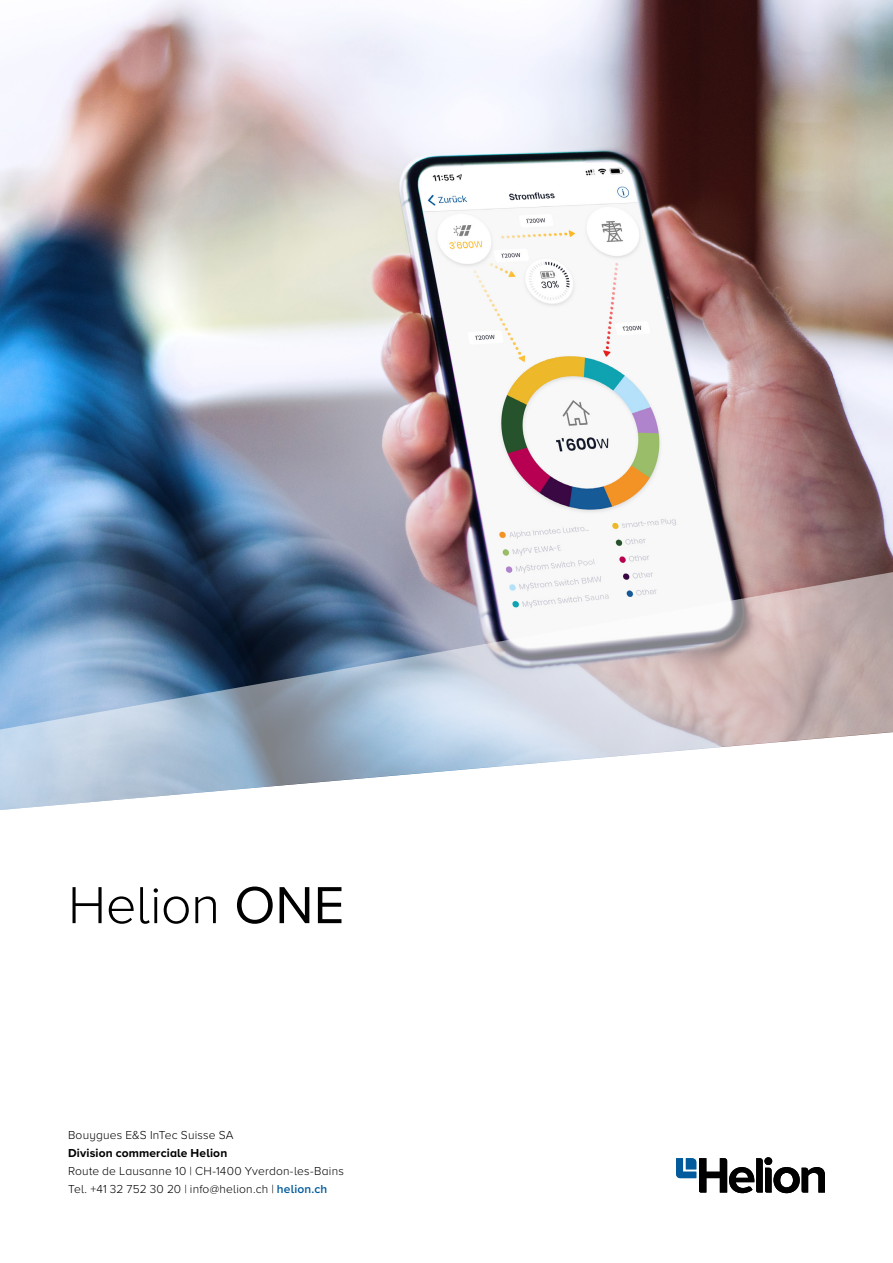
<style>
.page{position:relative;width:893px;height:1263px;background:#fff}
.page>*{position:absolute;margin:0;border:0;box-sizing:border-box;transform-origin:0 0}
.t1{font:300 54px "Proxima Nova";letter-spacing:-.01em;color:#000}
.t2{font:300 12px/18px "Proxima Nova";letter-spacing:.015em;color:#000}
.t3{font:700 12px "Proxima Nova";letter-spacing:.015em;color:#000}
.s1{font-weight:400}
.s2{font-weight:600;color:#005a9b}
</style>
<div class="page">
<img style="left:0;top:0;width:893px;height:570px">
<svg style="left:0;top:570px;width:893px;height:240px"></svg>
<svg style="left:676px;top:1157px;width:149px;height:36px"></svg>
<h1 class="t1" style="left:68px;top:865px;width:278px">Helion <span class="s1">ONE</span></h1>
<p class="t2" style="left:68px;top:1125px;width:167px">Bouygues E&amp;S InTec Suisse SA</p>
<p class="t3" style="left:68px;top:1144px;width:161px">Division commerciale Helion</p>
<p class="t2" style="left:68px;top:1161px;width:277px">Route de Lausanne 10 | CH-1400 Yverdon-les-Bains<br>Tel. +41 32 752 30 20 | info@helion.ch | <span class="s2">helion.ch</span></p>
</div>
